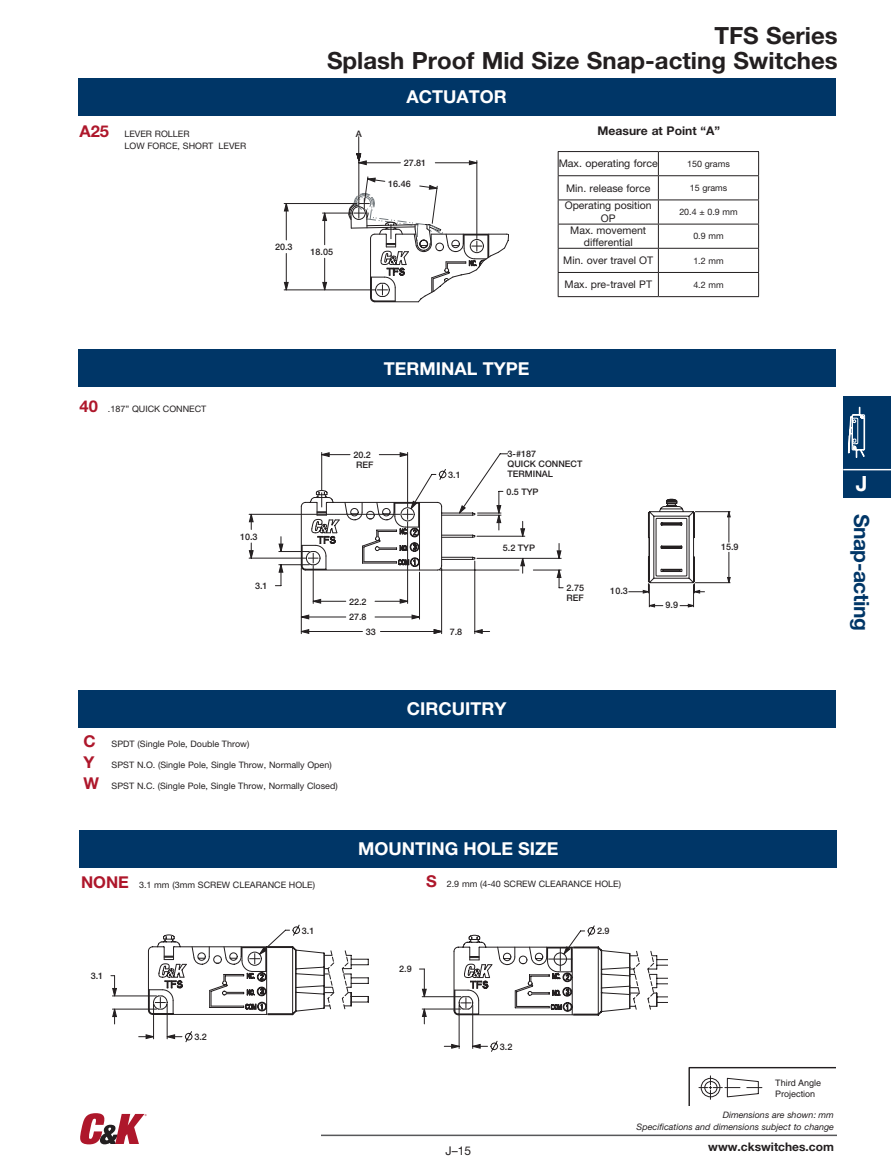
<style>
.page{position:relative;width:891px;height:1175px;background:#fff}
.page>*{position:absolute;margin:0;border:0;box-sizing:border-box;transform-origin:0 0}
.Page_head_left{font:700 23.7px "Helvetica Neue LT Std";color:#231f20}
.t1{font:700 21px "Helvetica Neue";letter-spacing:-.025em;color:#003667}
.t2{font:700 21px "Helvetica Neue";color:#fff}
.Category_head_-_wht{font:700 17.85px "Helvetica Neue LT Std";color:#fff}
.Main_head{font:700 12px "Helvetica Neue LT Std";color:#231f20}
.t3{font:12px "Helvetica Neue LT Std";color:#231f20}
.footer-url{font:700 11.85px "Helvetica Neue LT Std";color:#231f20}
.t4{font:10.5px/12.6px "Helvetica Neue LT Std";color:#231f20;text-align:center}
.t5{font:500 9px/10.2px "Helvetica Neue";color:#231f20}
.Main_head-2{font:8.85px "Helvetica Neue LT Std";color:#231f20}
.footer-dim{font:italic 8.85px/11.9px "Helvetica Neue LT Std";color:#231f20;text-align:right}
.t6{font:8.85px/10.6px "Helvetica";color:#231f20}
.s1{font-weight:700;font-size:16.35px;color:#ae172b}
</style>
<div class="page">
<div style="left:844px;top:395px;width:47px;height:102px;background:#003667"></div>
<hr style="left:844px;top:469px;width:47px;height:1px;background:#fff">
<svg style="left:848px;top:406px;width:17px;height:52px"></svg>
<hr style="left:321px;top:1134px;width:516px;height:2px;background:#57585a">
<svg style="left:80px;top:1113px;width:67px;height:31px"></svg>
<div style="left:78px;top:690px;width:758px;height:37px;background:#003667"></div>
<div style="left:78px;top:350px;width:758px;height:37px;background:#003667"></div>
<svg style="left:688px;top:1066px;width:148px;height:39px"></svg>
<div style="left:78px;top:79px;width:758px;height:37px;background:#003667"></div>
<svg style="left:283px;top:136px;width:226px;height:167px"></svg>
<hr style="left:558px;top:151px;width:100px;height:1px;background:#231f20">
<hr style="left:658px;top:151px;width:101px;height:1px;background:#231f20">
<svg style="left:558px;top:152px;width:201px;height:144px"></svg>
<hr style="left:558px;top:296px;width:100px;height:1px;background:#231f20">
<hr style="left:658px;top:296px;width:101px;height:1px;background:#231f20">
<svg style="left:248px;top:452px;width:316px;height:182px"></svg>
<svg style="left:628px;top:499px;width:103px;height:109px"></svg>
<div style="left:80px;top:830px;width:757px;height:37px;background:#003667"></div>
<svg style="left:110px;top:924px;width:259px;height:115px"></svg>
<svg style="left:422px;top:925px;width:246px;height:127px"></svg>
<p class="Page_head_left" style="left:714px;top:21px;width:125px">TFS Series</p>
<p class="Page_head_left" style="left:327px;top:46px;width:512px">Splash Proof Mid Size Snap-acting Switches</p>
<p class="Main_head-2" style="left:80px;top:129px;width:112px"><span class="s1">A25</span> LEVER ROLLER</p>
<p class="t5" style="left:356px;top:128px;width:8px">A</p>
<p class="Main_head-2" style="left:125px;top:140px;width:123px">LOW FORCE, SHORT LEVER</p>
<p class="t5" style="left:275px;top:242px;width:19px">20.3</p>
<p class="t5" style="left:311px;top:246px;width:24px">18.05</p>
<p class="Category_head_-_wht" style="left:407px;top:86px;width:102px">ACTUATOR</p>
<p class="t5" style="left:404px;top:158px;width:24px">27.81</p>
<p class="t5" style="left:388px;top:179px;width:24px">16.46</p>
<p class="Main_head" style="left:598px;top:123px;width:124px">Measure at Point “A”</p>
<p class="t4" style="left:559px;top:157px;width:101px">Max. operating force</p>
<p class="Main_head-2" style="left:687px;top:158px;width:44px">150 grams</p>
<p class="t4" style="left:566px;top:181px;width:86px">Min. release force</p>
<p class="Main_head-2" style="left:690px;top:183px;width:39px">15 grams</p>
<p class="t4" style="left:565px;top:199px;width:89px">Operating position<br>OP</p>
<p class="Main_head-2" style="left:679px;top:207px;width:60px">20.4 ± 0.9 mm</p>
<p class="t4" style="left:570px;top:223px;width:77px">Max. movement differential</p>
<p class="Main_head-2" style="left:693px;top:231px;width:32px">0.9 mm</p>
<p class="t4" style="left:563px;top:254px;width:91px">Min. over travel OT</p>
<p class="Main_head-2" style="left:693px;top:255px;width:32px">1.2 mm</p>
<p class="t4" style="left:565px;top:278px;width:89px">Max. pre-travel PT</p>
<p class="Main_head-2" style="left:693px;top:279px;width:32px">4.2 mm</p>
<p class="Main_head-2" style="left:80px;top:403px;width:128px"><span class="s1">40</span> .187” QUICK CONNECT</p>
<p class="t5" style="left:240px;top:531px;width:19px">10.3</p>
<p class="t5" style="left:255px;top:580px;width:14px">3.1</p>
<p class="Category_head_-_wht" style="left:384px;top:357px;width:147px">TERMINAL TYPE</p>
<p class="t5" style="left:353px;top:449px;width:22px;text-align:center">20.2<br>REF</p>
<p class="t5" style="left:349px;top:596px;width:19px">22.2</p>
<p class="t5" style="left:349px;top:612px;width:19px">27.8</p>
<p class="t5" style="left:448px;top:469px;width:14px">3.1</p>
<p class="t5" style="left:366px;top:626px;width:12px">33</p>
<p class="t5" style="left:450px;top:626px;width:14px">7.8</p>
<p class="t5" style="left:508px;top:449px;width:76px">3-#187<br>QUICK CONNECT<br>TERMINAL</p>
<p class="t5" style="left:506px;top:486px;width:34px">0.5 TYP</p>
<p class="t5" style="left:503px;top:542px;width:34px">5.2 TYP</p>
<p class="t5" style="left:567px;top:582px;width:19px">2.75<br>REF</p>
<p class="t5" style="left:610px;top:585px;width:19px">10.3</p>
<p class="t5" style="left:666px;top:599px;width:14px">9.9</p>
<p class="t5" style="left:721px;top:541px;width:19px">15.9</p>
<p class="t2" style="left:856px;top:471px;width:13px">J</p>
<p class="t1" style="left:875px;top:514px;width:118px;rotate:90deg">Snap-acting</p>
<p class="Main_head-2" style="left:84px;top:738px;width:167px"><span class="s1">C</span> SPDT (Single Pole, Double Throw)</p>
<p class="Main_head-2" style="left:84px;top:759px;width:250px"><span class="s1">Y</span> SPST N.O. (Single Pole, Single Throw, Normally Open)</p>
<p class="Main_head-2" style="left:84px;top:780px;width:256px"><span class="s1">W</span> SPST N.C. (Single Pole, Single Throw, Normally Closed)</p>
<p class="Category_head_-_wht" style="left:407px;top:698px;width:101px">CIRCUITRY</p>
<p class="Category_head_-_wht" style="left:358px;top:838px;width:202px">MOUNTING HOLE SIZE</p>
<p class="Main_head-2" style="left:81px;top:880px;width:236px"><span class="s1">NONE</span> 3.1 mm (3mm SCREW CLEARANCE HOLE)</p>
<p class="Main_head-2" style="left:426px;top:878px;width:197px"><span class="s1">S</span> 2.9 mm (4-40 SCREW CLEARANCE HOLE)</p>
<p class="t5" style="left:91px;top:970px;width:14px">3.1</p>
<p class="t5" style="left:302px;top:925px;width:14px">3.1</p>
<p class="t5" style="left:399px;top:964px;width:14px">2.9</p>
<p class="t5" style="left:597px;top:926px;width:14px">2.9</p>
<p class="t5" style="left:194px;top:1031px;width:14px">3.2</p>
<p class="t5" style="left:500px;top:1041px;width:14px">3.2</p>
<p class="t3" style="left:445px;top:1143px;width:27px">J–15</p>
<p class="t6" style="left:775px;top:1077px;width:47px">Third Angle<br>Projection</p>
<p class="footer-dim" style="left:637px;top:1108px;width:199px">Dimensions are shown: mm<br>Specifications and dimensions subject to change</p>
<p class="footer-url" style="left:708px;top:1139px;width:127px">www.ckswitches.com</p>
</div>
